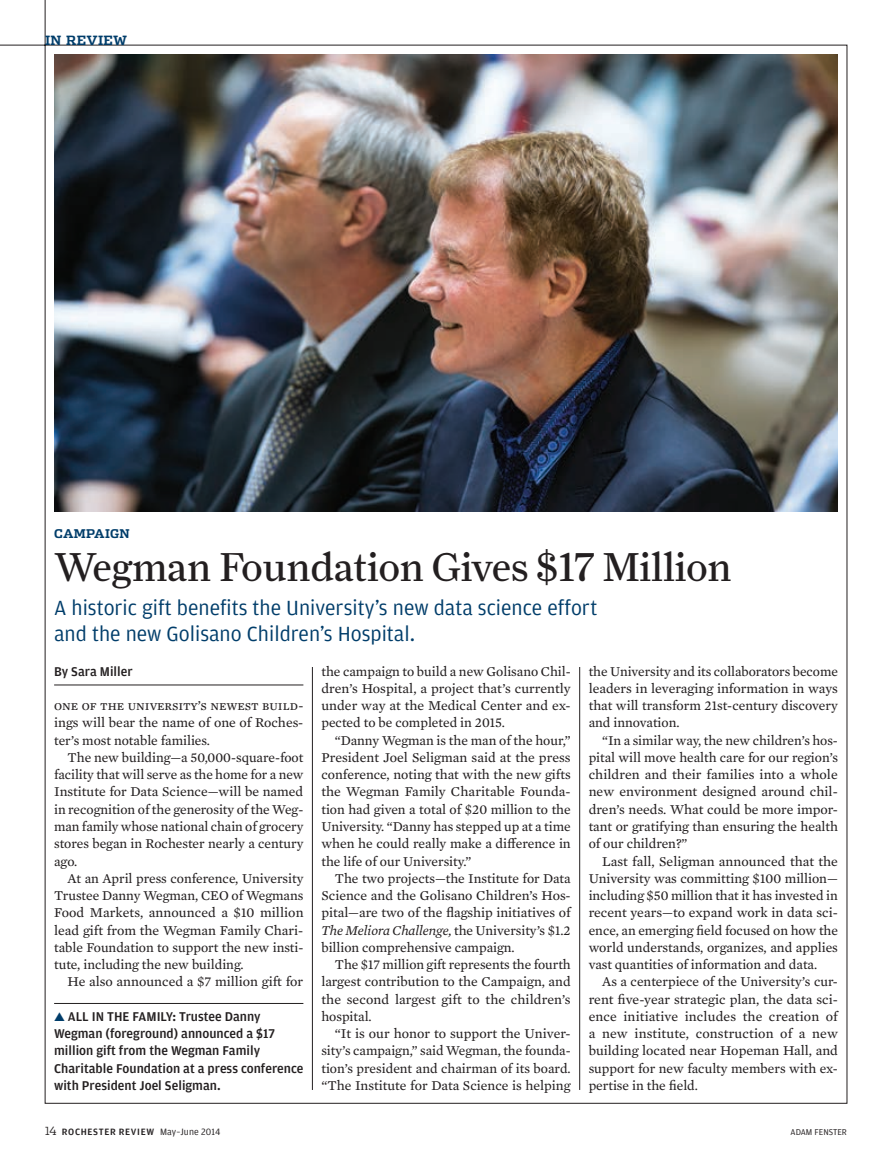
<style>
.page{position:relative;width:892px;height:1162px;background:#fff}
.page>*{position:absolute;margin:0;border:0;box-sizing:border-box;transform-origin:0 0}
.t1{font:40.5px "Farnham Display";color:#231f20}
.t2{font:21.75px/26px "Amplitude";color:#003d6a}
.t3{font:13.8px "Mercury Text G2";color:#231f20}
.t4{font:italic 13.8px "Mercury Text G2";letter-spacing:-.005em;color:#231f20}
.t5{font:500 13.5px/17.2px "Amplitude";color:#231f20}
.t6{font:700 12.75px "Dispatch";letter-spacing:.025em;color:#003d6a}
.t7{font:700 12px "Dispatch";letter-spacing:.025em;color:#003d6a}
.t8{font:500 9.75px "Amplitude";letter-spacing:.065em;color:#231f20}
.t9{font:9px "Amplitude";color:#231f20}
.s1{font-style:normal}
.s2{color:#003d6a}
.s3{font-family:"Dispatch";font-weight:300;font-size:11.25px}
.s4{font-weight:400}
</style>
<div class="page">
<img style="left:0;top:0;width:846px;height:1103px">
<hr style="left:54px;top:684px;width:249px;height:1px;background:#231f20">
<hr style="left:54px;top:1002px;width:249px;height:1px;background:#231f20">
<p class="t6" style="left:45px;top:32px;width:84px">IN REVIEW</p>
<p class="t7" style="left:54px;top:524px;width:77px">CAMPAIGN</p>
<p class="t1" style="left:54px;top:543px;width:678px">Wegman Foundation Gives $17 Million</p>
<p class="t2" style="left:54px;top:595px;width:544px">A historic gift benefits the University’s new data science effort and the new Golisano Children’s Hospital.</p>
<p class="t5" style="left:54px;top:662px;width:80px">By Sara Miller</p>
<p class="t3" style="left:54px;top:695px;width:251px">One of the University’s newest build-</p>
<p class="t3" style="left:54px;top:712px;width:251px">ings will bear the name of one of Roches-</p>
<p class="t3" style="left:54px;top:730px;width:157px">ter’s most notable families.</p>
<p class="t3" style="left:68px;top:747px;width:237px">The new building—a 50,000-square-foot</p>
<p class="t3" style="left:54px;top:764px;width:251px">facility that will serve as the home for a new</p>
<p class="t3" style="left:54px;top:781px;width:250px">Institute for Data Science—will be named</p>
<p class="t3" style="left:54px;top:799px;width:251px">in recognition of the generosity of the Weg-</p>
<p class="t3" style="left:54px;top:816px;width:251px">man family whose national chain of grocery</p>
<p class="t3" style="left:54px;top:833px;width:251px">stores began in Rochester nearly a century</p>
<p class="t3" style="left:54px;top:850px;width:25px">ago.</p>
<p class="t3" style="left:68px;top:868px;width:237px">At an April press conference, University</p>
<p class="t3" style="left:54px;top:885px;width:251px">Trustee Danny Wegman, CEO of Wegmans</p>
<p class="t3" style="left:54px;top:902px;width:251px">Food Markets, announced a $10 million</p>
<p class="t3" style="left:54px;top:919px;width:250px">lead gift from the Wegman Family Chari-</p>
<p class="t3" style="left:54px;top:937px;width:251px">table Foundation to support the new insti-</p>
<p class="t3" style="left:54px;top:954px;width:191px">tute, including the new building.</p>
<p class="t3" style="left:68px;top:971px;width:237px">He also announced a $7 million gift for</p>
<p class="t3" style="left:321px;top:661px;width:251px">the campaign to build a new Golisano Chil-</p>
<p class="t3" style="left:321px;top:678px;width:251px">dren’s Hospital, a project that’s currently</p>
<p class="t3" style="left:321px;top:695px;width:250px">under way at the Medical Center and ex-</p>
<p class="t3" style="left:321px;top:712px;width:185px">pected to be completed in 2015.</p>
<p class="t3" style="left:335px;top:730px;width:237px">“Danny Wegman is the man of the hour,”</p>
<p class="t3" style="left:321px;top:747px;width:250px">President Joel Seligman said at the press</p>
<p class="t3" style="left:321px;top:764px;width:251px">conference, noting that with the new gifts</p>
<p class="t3" style="left:321px;top:781px;width:250px">the Wegman Family Charitable Founda-</p>
<p class="t3" style="left:321px;top:799px;width:251px">tion had given a total of $20 million to the</p>
<p class="t3" style="left:321px;top:816px;width:251px">University. “Danny has stepped up at a time</p>
<p class="t3" style="left:321px;top:833px;width:251px">when he could really make a difference in</p>
<p class="t3" style="left:321px;top:850px;width:151px">the life of our University.”</p>
<p class="t3" style="left:335px;top:868px;width:237px">The two projects—the Institute for Data</p>
<p class="t3" style="left:321px;top:885px;width:251px">Science and the Golisano Children’s Hos-</p>
<p class="t3" style="left:321px;top:902px;width:252px">pital—are two of the flagship initiatives of</p>
<p class="t4" style="left:321px;top:919px;width:250px">The Meliora Challenge, <span class="s1">the University’s $1.2</span></p>
<p class="t3" style="left:321px;top:937px;width:195px">billion comprehensive campaign.</p>
<p class="t3" style="left:335px;top:954px;width:237px">The $17 million gift represents the fourth</p>
<p class="t3" style="left:321px;top:971px;width:251px">largest contribution to the Campaign, and</p>
<p class="t3" style="left:321px;top:988px;width:251px">the second largest gift to the children’s</p>
<p class="t3" style="left:321px;top:1006px;width:52px">hospital.</p>
<p class="t3" style="left:335px;top:1023px;width:237px">“It is our honor to support the Univer-</p>
<p class="t3" style="left:321px;top:1040px;width:251px">sity’s campaign,” said Wegman, the founda-</p>
<p class="t3" style="left:321px;top:1057px;width:251px">tion’s president and chairman of its board.</p>
<p class="t3" style="left:321px;top:1075px;width:250px">“The Institute for Data Science is helping</p>
<p class="t3" style="left:588px;top:661px;width:250px">the University and its collaborators become</p>
<p class="t3" style="left:588px;top:678px;width:251px">leaders in leveraging information in ways</p>
<p class="t3" style="left:588px;top:695px;width:250px">that will transform 21st-century discovery</p>
<p class="t3" style="left:588px;top:712px;width:92px">and innovation.</p>
<p class="t3" style="left:602px;top:730px;width:237px">“In a similar way, the new children’s hos-</p>
<p class="t3" style="left:588px;top:747px;width:251px">pital will move health care for our region’s</p>
<p class="t3" style="left:588px;top:764px;width:250px">children and their families into a whole</p>
<p class="t3" style="left:588px;top:781px;width:250px">new environment designed around chil-</p>
<p class="t3" style="left:588px;top:799px;width:250px">dren’s needs. What could be more impor-</p>
<p class="t3" style="left:588px;top:816px;width:251px">tant or gratifying than ensuring the health</p>
<p class="t3" style="left:588px;top:833px;width:100px">of our children?”</p>
<p class="t3" style="left:602px;top:850px;width:237px">Last fall, Seligman announced that the</p>
<p class="t3" style="left:588px;top:868px;width:250px">University was committing $100 million—</p>
<p class="t3" style="left:588px;top:885px;width:250px">including $50 million that it has invested in</p>
<p class="t3" style="left:588px;top:902px;width:250px">recent years—to expand work in data sci-</p>
<p class="t3" style="left:588px;top:919px;width:251px">ence, an emerging field focused on how the</p>
<p class="t3" style="left:588px;top:937px;width:250px">world understands, organizes, and applies</p>
<p class="t3" style="left:588px;top:954px;width:230px">vast quantities of information and data.</p>
<p class="t3" style="left:602px;top:971px;width:237px">As a centerpiece of the University’s cur-</p>
<p class="t3" style="left:588px;top:988px;width:250px">rent five-year strategic plan, the data sci-</p>
<p class="t3" style="left:588px;top:1006px;width:251px">ence initiative includes the creation of</p>
<p class="t3" style="left:588px;top:1023px;width:251px">a new institute, construction of a new</p>
<p class="t3" style="left:588px;top:1040px;width:251px">building located near Hopeman Hall, and</p>
<p class="t3" style="left:588px;top:1057px;width:251px">support for new faculty members with ex-</p>
<p class="t3" style="left:588px;top:1075px;width:111px">pertise in the field.</p>
<p class="t5" style="left:54px;top:1007px;width:251px"><span class="s2">◆</span> ALL IN THE FAMILY: Trustee Danny Wegman (foreground) announced a $17 million gift from the Wegman Family Charitable Foundation at a press conference with President Joel Seligman.</p>
<p class="t8" style="left:45px;top:1125px;width:177px"><span class="s3">14</span> ROCHESTER REVIEW <span class="s4">May–June 2014</span></p>
<p class="t9" style="left:790px;top:1126px;width:58px">ADAM FENSTER</p>
</div>
